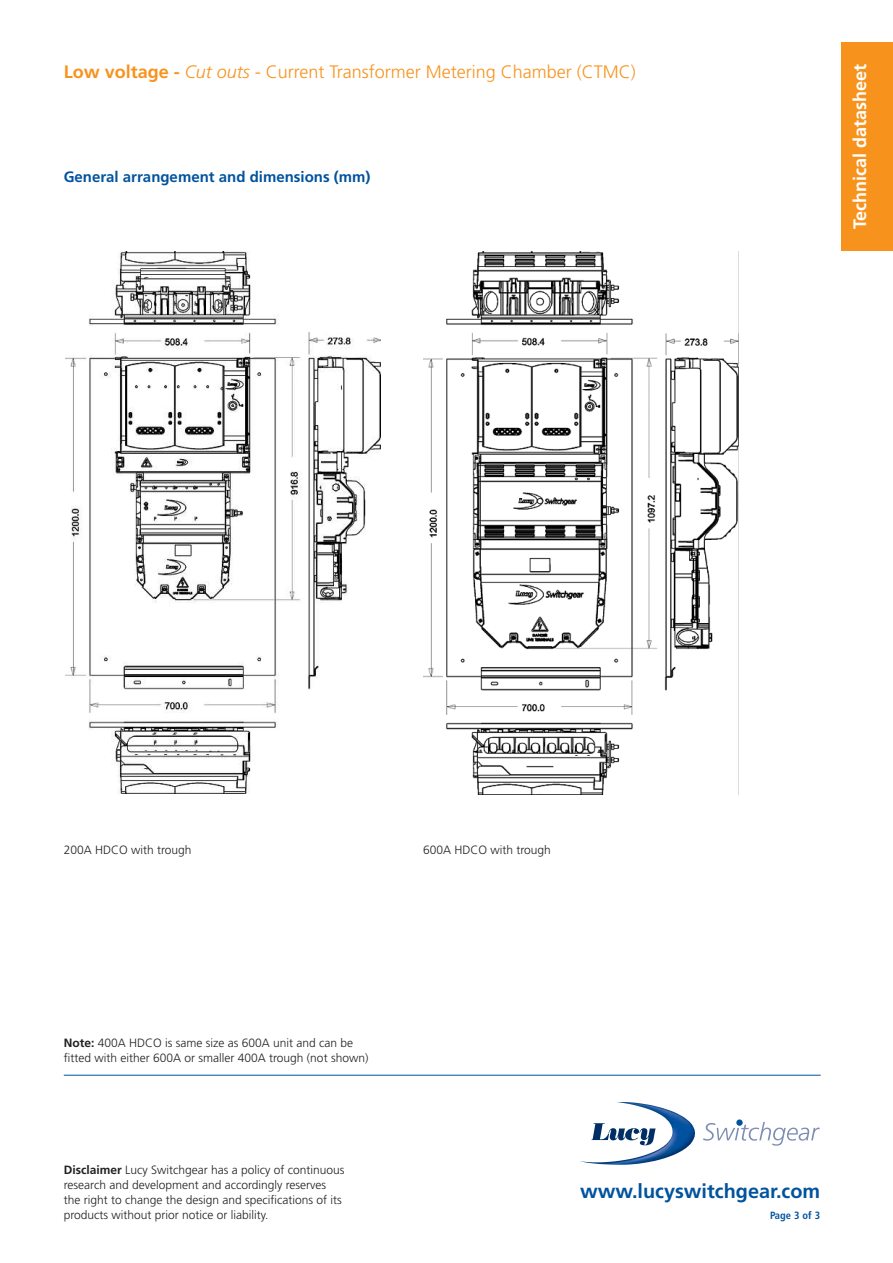
<style>
.page{position:relative;width:893px;height:1263px;background:#fff}
.page>*{position:absolute;margin:0;border:0;box-sizing:border-box;transform-origin:0 0}
.t1{font:700 19.8px "Frutiger";color:#00539e}
.t2{font:300 18px "Frutiger";color:#f7931d}
.t3{font:700 18px "Frutiger";color:#fff}
.t4{font:700 15px "Frutiger";color:#00539e}
.t5{font:300 12px/15px "Frutiger";color:#221f1f}
.t6{font:700 condensed 10.5px "Frutiger";color:#00539e}
.s1{font-weight:700}
.s2{font-style:italic}
</style>
<div class="page">
<div style="left:842px;top:43px;width:51px;height:208px;background:#f7931d"></div>
<img style="left:424px;top:252px;width:315px;height:542px">
<img style="left:66px;top:252px;width:315px;height:542px">
<img style="left:580px;top:1102px;width:115px;height:63px">
<svg style="left:592px;top:1123px;width:64px;height:22px"></svg>
<svg style="left:703px;top:1122px;width:117px;height:24px"></svg>
<svg style="left:736px;top:1119px;width:7px;height:7px"></svg>
<hr style="left:64px;top:1075px;width:757px;height:1px;background:#00539e">
<h2 class="t2" style="left:64px;top:64px;width:574px"><span class="s1">Low voltage -</span> <span class="s2">Cut outs -</span> Current Transformer Metering Chamber (CTMC)</h2>
<p class="t4" style="left:64px;top:170px;width:308px">General arrangement and dimensions (mm)</p>
<h2 class="t3" style="left:852px;top:229px;width:167px;rotate:-90deg">Technical datasheet</h2>
<p class="t5" style="left:64px;top:843px;width:129px">200A HDCO with trough</p>
<p class="t5" style="left:423px;top:843px;width:129px">600A HDCO with trough</p>
<p class="t5" style="left:64px;top:1036px;width:306px"><span class="s1">Note:</span> 400A HDCO is same size as 600A unit and can be fitted with either 600A or smaller 400A trough (not shown)</p>
<p class="t5" style="left:64px;top:1163px;width:282px"><span class="s1">Disclaimer</span> Lucy Switchgear has a policy of continuous research and development and accordingly reserves the right to change the design and specifications of its products without prior notice or liability.</p>
<h1 class="t1" style="left:580px;top:1183px;width:242px">www.lucyswitchgear.com</h1>
<p class="t6" style="left:770px;top:1211px;width:52px">Page 3 of 3</p>
</div>
